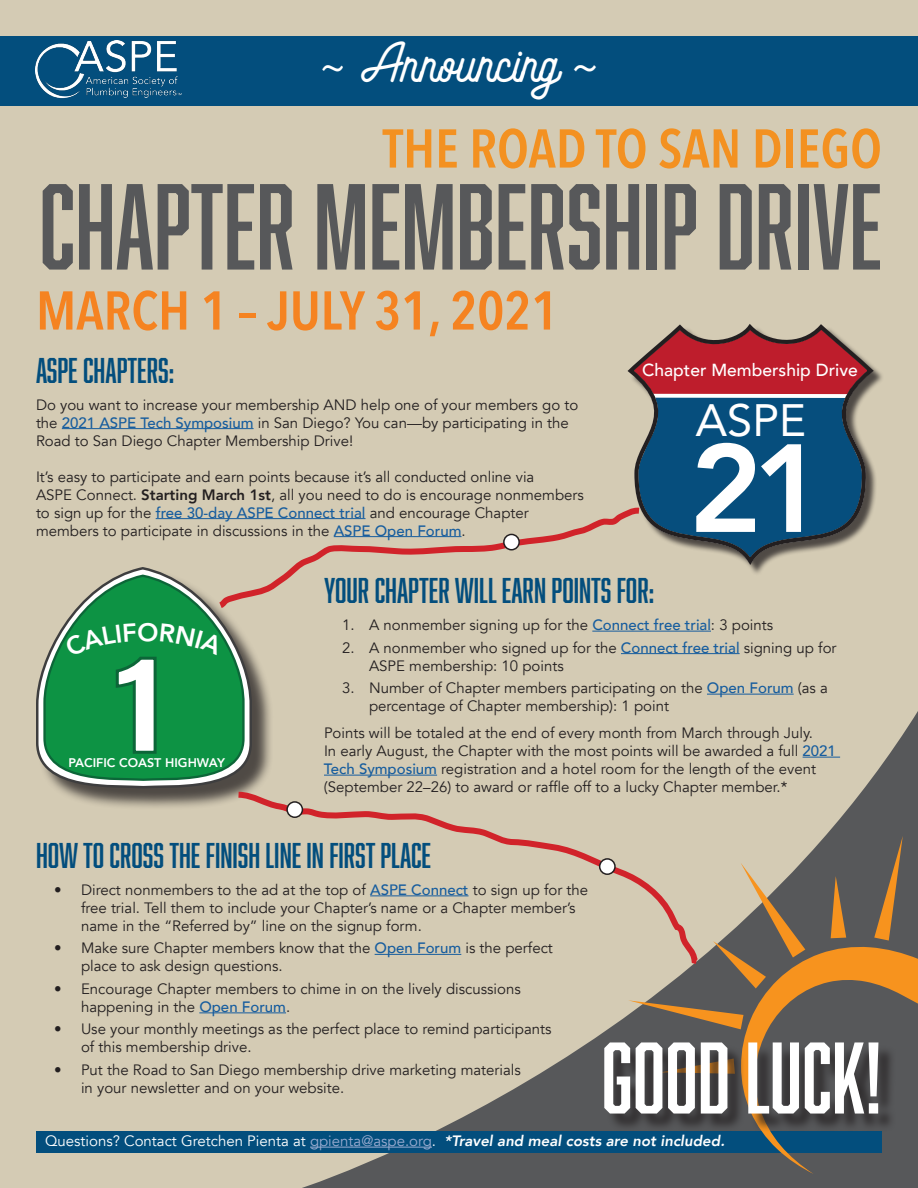
<style>
.page{position:relative;width:918px;height:1188px;background:#d4cbb4}
.page>*{position:absolute;margin:0;border:0;box-sizing:border-box;transform-origin:0 0}
.t1{font:700 142.65px "Acumin Pro";color:#fff}
.t2{font:800 123.75px "Avenir";color:#fff}
.t3{font:112.5px "Abolition";color:#57585a}
.t4{font:93.45px "Abolition";color:#fff}
.t5{font:600 54px "Avenir Next Condensed";color:#f58321}
.t6{font:600 54px "Avenir Next Condensed";color:#f39121}
.t7{font:45.3px "Avenir";color:#fff}
.t8{font:45px "Andara Script Demo";color:#fff}
.t9{font:33px "Abolition";color:#034e7d}
.t10{font:500 17.4px "Avenir";color:#fff}
.t11{font:15px/18px "Avenir";color:#231f20}
.t12{font:15px "Avenir";color:#fff}
.t13{font:800 12.45px "Avenir";color:#fff}
.s1{font-family:"Avenir";font-weight:300}
.s2{font-family:"Avenir"}
.s3{font-weight:500;color:#175d9e}
.s4{font-weight:800}
.s5{color:#9aabd0}
.s6{font-weight:800;font-style:italic}
</style>
<div class="page">
<div style="left:0;top:36px;width:918px;height:70px;background:#034e7d"></div>
<svg style="left:302px;top:630px;width:616px;height:558px"></svg>
<svg style="left:628px;top:324px;width:246px;height:249px"></svg>
<hr style="left:62px;top:428px;width:192px;height:1px;background:#175d9e">
<hr style="left:156px;top:518px;width:210px;height:1px;background:#175d9e">
<div style="left:36px;top:1131px;width:846px;height:22px;background:#034e7d"></div>
<hr style="left:310px;top:1147px;width:122px;height:1px;background:#9aabd0">
<div style="left:38px;top:570px;width:236px;height:240px;background:#231f20;opacity:.75"></div>
<svg style="left:36px;top:567px;width:216px;height:225px"></svg>
<hr style="left:592px;top:631px;width:119px;height:1px;background:#175d9e">
<hr style="left:621px;top:653px;width:119px;height:1px;background:#175d9e">
<hr style="left:707px;top:694px;width:87px;height:1px;background:#175d9e">
<hr style="left:803px;top:757px;width:37px;height:1px;background:#175d9e">
<hr style="left:324px;top:775px;width:113px;height:1px;background:#175d9e">
<hr style="left:199px;top:1012px;width:87px;height:1px;background:#175d9e">
<svg style="left:629px;top:836px;width:289px;height:338px"></svg>
<div style="left:607px;top:1045px;width:289px;height:87px;background:#231f20;opacity:.75"></div>
<svg style="left:213px;top:506px;width:433px;height:107px"></svg>
<img style="left:36px;top:41px;width:146px;height:58px">
<div style="left:504px;top:534px;width:15px;height:16px;background:#fff;border-radius:50%"></div>
<div style="left:503px;top:534px;width:17px;height:16px;border:2px solid #231f20;border-radius:50%"></div>
<svg style="left:232px;top:789px;width:472px;height:179px"></svg>
<div style="left:287px;top:802px;width:15px;height:15px;background:#fff;border-radius:50%"></div>
<div style="left:286px;top:801px;width:17px;height:17px;border:2px solid #231f20;border-radius:50%"></div>
<div style="left:600px;top:859px;width:15px;height:15px;background:#fff;border-radius:50%"></div>
<div style="left:599px;top:858px;width:17px;height:17px;border:2px solid #231f20;border-radius:50%"></div>
<svg style="left:42px;top:573px;width:204px;height:212px;background:#389b5d"></svg>
<p class="t8" style="left:318px;top:40px;width:284px"><span class="s1">~</span> Announcing <span class="s2">~</span></p>
<p class="t6" style="left:383px;top:102px;width:501px">THE ROAD TO SAN DIEGO</p>
<p class="t3" style="left:39px;top:162px;width:844px">CHAPTER MEMBERSHIP DRIVE</p>
<p class="t5" style="left:36px;top:264px;width:524px">MARCH 1 – JULY 31, 2021</p>
<p class="t9" style="left:36px;top:351px;width:140px">ASPE CHAPTERS:</p>
<p class="t11" style="left:36px;top:396px;width:544px">Do you want to increase your membership AND help one of your members go to the <span class="s3">2021 ASPE Tech Symposium</span> in San Diego? You can—by participating in the<br>Road to San Diego Chapter Membership Drive!</p>
<p class="t11" style="left:36px;top:468px;width:549px">It’s easy to participate and earn points because it’s all conducted online via<br>ASPE Connect. <span class="s4">Starting March 1st</span>, all you need to do is encourage nonmembers to sign up for the <span class="s3">free 30-day ASPE Connect trial</span> and encourage Chapter members to participate in discussions in the <span class="s3">ASPE Open Forum</span>.</p>
<p class="t10" style="left:642px;top:355px;width:217px">Chapter Membership Drive</p>
<p class="t7" style="left:695px;top:384px;width:112px">ASPE</p>
<p class="t2" style="left:689px;top:393px;width:139px">21</p>
<p class="t1" style="left:111px;top:602px;width:58px">1</p>
<p class="t13" style="left:68px;top:753px;width:158px">PACIFIC COAST HIGHWAY</p>
<p class="t9" style="left:324px;top:571px;width:332px">YOUR CHAPTER WILL EARN POINTS FOR:</p>
<p class="t11" style="left:342px;top:616px;width:433px">1. A nonmember signing up for the <span class="s3">Connect free trial</span>: 3 points</p>
<p class="t11" style="left:369px;top:639px;width:469px;text-indent:-27px">2. A nonmember who signed up for the <span class="s3">Connect free trial</span> signing up for<br>ASPE membership: 10 points</p>
<p class="t11" style="left:369px;top:679px;width:460px;text-indent:-27px">3. Number of Chapter members participating on the <span class="s3">Open Forum</span> (as a percentage of Chapter membership): 1 point</p>
<p class="t11" style="left:324px;top:724px;width:513px">Points will be totaled at the end of every month from March through July.<br>In early August, the Chapter with the most points will be awarded a full <span class="s3">2021<br>Tech Symposium</span> registration and a hotel room for the length of the event (September 22–26) to award or raffle off to a lucky Chapter member.*</p>
<p class="t9" style="left:36px;top:836px;width:397px">HOW TO CROSS THE FINISH LINE IN FIRST PLACE</p>
<p class="t11" style="left:81px;top:881px;width:509px;text-indent:-27px">• Direct nonmembers to the ad at the top of <span class="s3">ASPE Connect</span> to sign up for the free trial. Tell them to include your Chapter’s name or a Chapter member’s name in the “Referred by” line on the signup form.</p>
<p class="t11" style="left:81px;top:939px;width:473px;text-indent:-27px">• Make sure Chapter members know that the <span class="s3">Open Forum</span> is the perfect place to ask design questions.</p>
<p class="t11" style="left:81px;top:980px;width:441px;text-indent:-27px">• Encourage Chapter members to chime in on the lively discussions happening in the <span class="s3">Open Forum</span>.</p>
<p class="t11" style="left:81px;top:1020px;width:472px;text-indent:-27px">• Use your monthly meetings as the perfect place to remind participants of this membership drive.</p>
<p class="t11" style="left:81px;top:1061px;width:441px;text-indent:-27px">• Put the Road to San Diego membership drive marketing materials in your newsletter and on your website.</p>
<p class="t4" style="left:601px;top:1024px;width:282px">GOOD LUCK!</p>
<p class="t12" style="left:45px;top:1132px;width:681px">Questions? Contact Gretchen Pienta at <span class="s5">gpienta@aspe.org</span>. <span class="s6">*Travel and meal costs are not included.</span></p>
</div>
